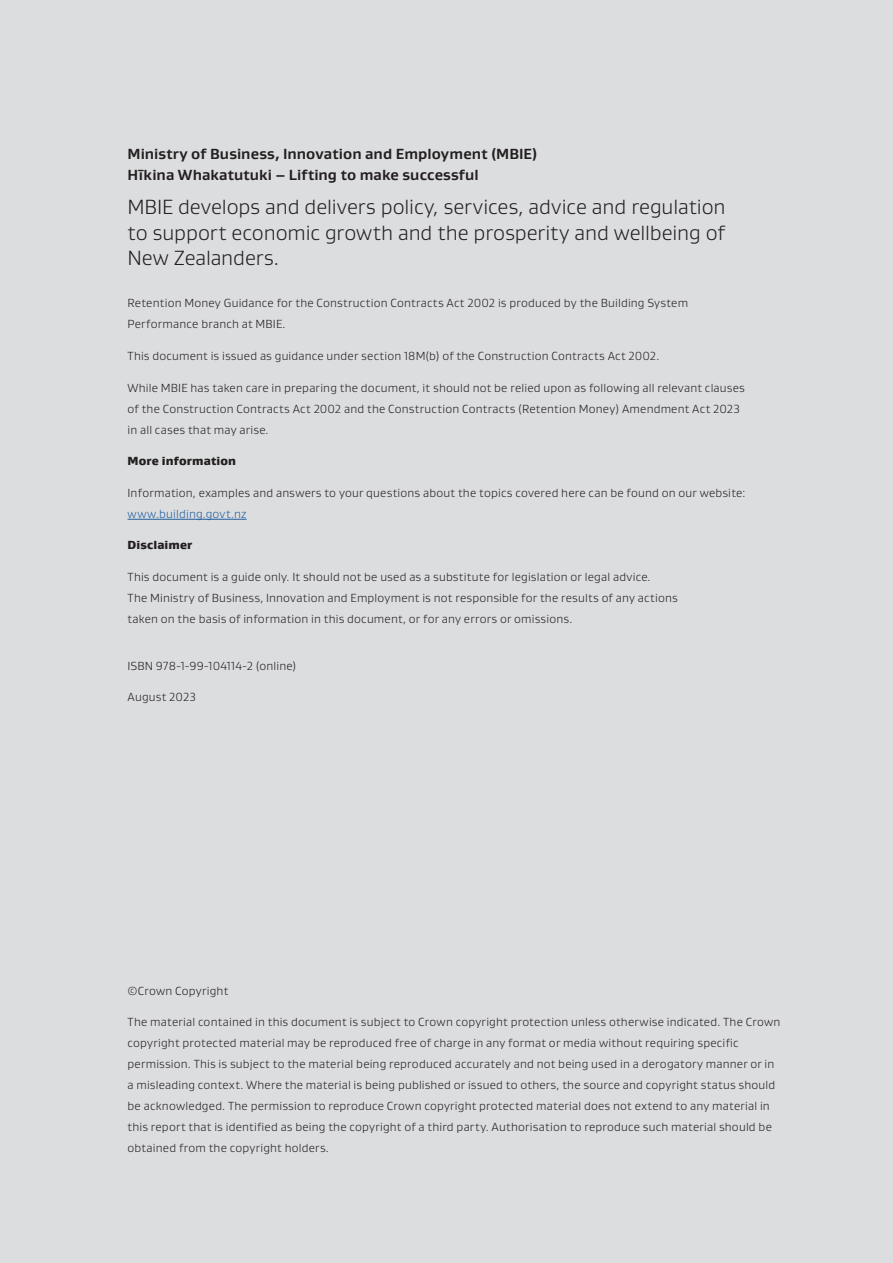
<style>
.page{position:relative;width:893px;height:1263px;background:#dcdddf}
.page>*{position:absolute;margin:0;border:0;box-sizing:border-box;transform-origin:0 0}
._4_Intro{font:300 21px/25.5px "Gustan";letter-spacing:-.005em;color:#231f20;text-align:justify}
.IFC_H1{font:700 15px/21px "Gustan";letter-spacing:.005em;color:#231f20}
._5_Body{font:300 12px/21px "Gustan";letter-spacing:.015em;color:#231f20}
.IFC_H2{font:300 12px "Gustan";letter-spacing:.01em;color:#231f20}
._5_Body-2{font:900 12px "Gustan";letter-spacing:.01em;color:#231f20}
.s1{color:#215e9e}
</style>
<div class="page">
<hr style="left:128px;top:519px;width:119px;height:1px;background:#215e9e">
<h1 class="IFC_H1" style="left:128px;top:143px;width:411px">Ministry of Business, Innovation and Employment (MBIE)<br>Hīkina Whakatutuki – Lifting to make successful</h1>
<p class="_4_Intro" style="left:128px;top:194px;width:599px">MBIE develops and delivers policy, services, advice and regulation to support economic growth and the prosperity and wellbeing of New Zealanders.</p>
<p class="_5_Body" style="left:128px;top:292px;width:562px">Retention Money Guidance for the Construction Contracts Act 2002 is produced by the Building System<br>Performance branch at MBIE.</p>
<p class="_5_Body" style="left:128px;top:345px;width:533px">This document is issued as guidance under section 18M(b) of the Construction Contracts Act 2002.</p>
<p class="_5_Body" style="left:128px;top:377px;width:619px">While MBIE has taken care in preparing the document, it should not be relied upon as following all relevant clauses of the Construction Contracts Act 2002 and the Construction Contracts (Retention Money) Amendment Act 2023 in all cases that may arise.</p>
<p class="_5_Body-2" style="left:128px;top:453px;width:110px">More information</p>
<p class="_5_Body" style="left:128px;top:482px;width:619px">Information, examples and answers to your questions about the topics covered here can be found on our website: <span class="s1">www.building.govt.nz</span></p>
<p class="_5_Body-2" style="left:128px;top:537px;width:66px">Disclaimer</p>
<p class="_5_Body" style="left:128px;top:566px;width:552px">This document is a guide only. It should not be used as a substitute for legislation or legal advice.<br>The Ministry of Business, Innovation and Employment is not responsible for the results of any actions taken on the basis of information in this document, or for any errors or omissions.</p>
<p class="IFC_H2" style="left:128px;top:658px;width:170px">ISBN 978-1-99-104114-2 (online)</p>
<p class="IFC_H2" style="left:128px;top:690px;width:70px">August 2023</p>
<p class="_5_Body" style="left:128px;top:980px;width:102px">©Crown Copyright</p>
<p class="_5_Body" style="left:128px;top:1011px;width:654px">The material contained in this document is subject to Crown copyright protection unless otherwise indicated. The Crown copyright protected material may be reproduced free of charge in any format or media without requiring specific permission. This is subject to the material being reproduced accurately and not being used in a derogatory manner or in a misleading context. Where the material is being published or issued to others, the source and copyright status should be acknowledged. The permission to reproduce Crown copyright protected material does not extend to any material in this report that is identified as being the copyright of a third party. Authorisation to reproduce such material should be obtained from the copyright holders.</p>
</div>
